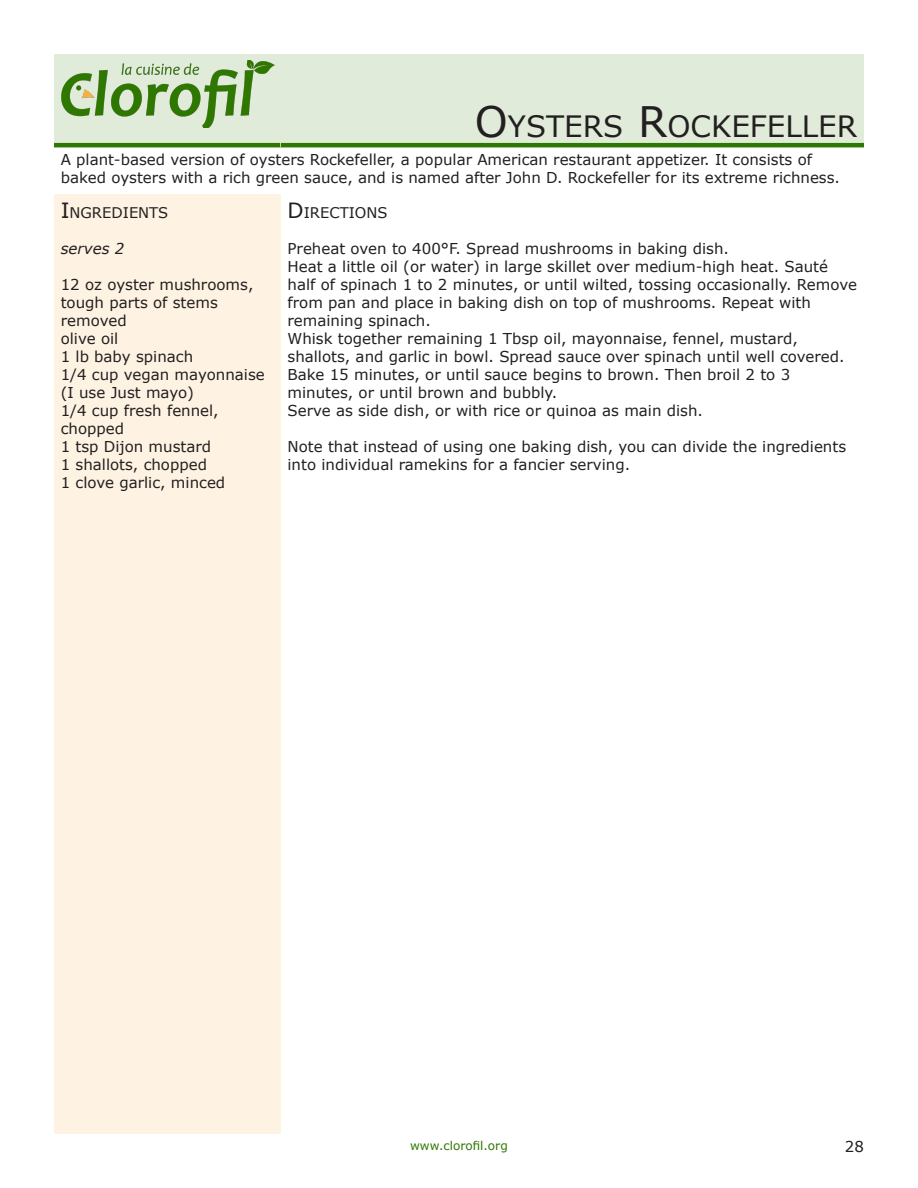
<style>
.page{position:relative;width:918px;height:1188px;background:#fff}
.page>*{position:absolute;margin:0;border:0;box-sizing:border-box;transform-origin:0 0}
.t1{font:29.4px "Verdana";color:#231f20}
.ingredients{font:15px/18px "Verdana";color:#231f20}
.ingredients-2{font:italic 15px "Verdana";color:#231f20}
.ingredients-3{font:14.7px "Verdana";color:#231f20}
.t2{font:12px "Verdana";color:#2f7800}
.s1{font-size:42px}
.s2{font-size:21px}
</style>
<div class="page">
<div style="left:54px;top:54px;width:227px;height:93px;background:#e0ebd9"></div>
<hr style="left:54px;top:143px;width:227px;height:4px;background:#2f7800">
<img style="left:61px;top:61px;width:213px;height:67px">
<div style="left:54px;top:195px;width:227px;height:939px;background:#fef3e2"></div>
<div style="left:281px;top:54px;width:583px;height:93px;background:#e0ebd9"></div>
<hr style="left:281px;top:143px;width:583px;height:4px;background:#2f7800">
<p class="t1" style="left:475px;top:106px;width:384px"><span class="s1">O</span>YSTERS <span class="s1">R</span>OCKEFELLER</p>
<p class="ingredients" style="left:61px;top:150px;width:781px">A plant-based version of oysters Rockefeller, a popular American restaurant appetizer. It consists of baked oysters with a rich green sauce, and is named after John D. Rockefeller for its extreme richness.</p>
<p class="ingredients-3" style="left:61px;top:202px;width:109px"><span class="s2">I</span>NGREDIENTS</p>
<p class="ingredients-2" style="left:61px;top:239px;width:65px">serves 2</p>
<p class="ingredients" style="left:61px;top:275px;width:194px">12 oz oyster mushrooms, tough parts of stems removed</p>
<p class="ingredients" style="left:61px;top:329px;width:59px">olive oil</p>
<p class="ingredients" style="left:61px;top:347px;width:134px">1 lb baby spinach</p>
<p class="ingredients" style="left:61px;top:365px;width:206px">1/4 cup vegan mayonnaise (I use Just mayo)</p>
<p class="ingredients" style="left:61px;top:401px;width:160px">1/4 cup fresh fennel, chopped</p>
<p class="ingredients" style="left:61px;top:437px;width:152px">1 tsp Dijon mustard</p>
<p class="ingredients" style="left:61px;top:455px;width:148px">1 shallots, chopped</p>
<p class="ingredients" style="left:61px;top:473px;width:166px">1 clove garlic, minced</p>
<p class="ingredients-3" style="left:288px;top:202px;width:102px"><span class="s2">D</span>IRECTIONS</p>
<p class="ingredients" style="left:288px;top:239px;width:443px">Preheat oven to 400°F. Spread mushrooms in baking dish.</p>
<p class="ingredients" style="left:288px;top:257px;width:571px">Heat a little oil (or water) in large skillet over medium-high heat. Sauté half of spinach 1 to 2 minutes, or until wilted, tossing occasionally. Remove from pan and place in baking dish on top of mushrooms. Repeat with remaining spinach.</p>
<p class="ingredients" style="left:288px;top:329px;width:559px">Whisk together remaining 1 Tbsp oil, mayonnaise, fennel, mustard, shallots, and garlic in bowl. Spread sauce over spinach until well covered.</p>
<p class="ingredients" style="left:288px;top:365px;width:504px">Bake 15 minutes, or until sauce begins to brown. Then broil 2 to 3 minutes, or until brown and bubbly.</p>
<p class="ingredients" style="left:288px;top:401px;width:417px">Serve as side dish, or with rice or quinoa as main dish.</p>
<p class="ingredients" style="left:288px;top:437px;width:560px">Note that instead of using one baking dish, you can divide the ingredients into individual ramekins for a fancier serving.</p>
<p class="t2" style="left:410px;top:1137px;width:99px">www.clorofil.org</p>
<p class="ingredients" style="left:845px;top:1137px;width:21px">28</p>
</div>
